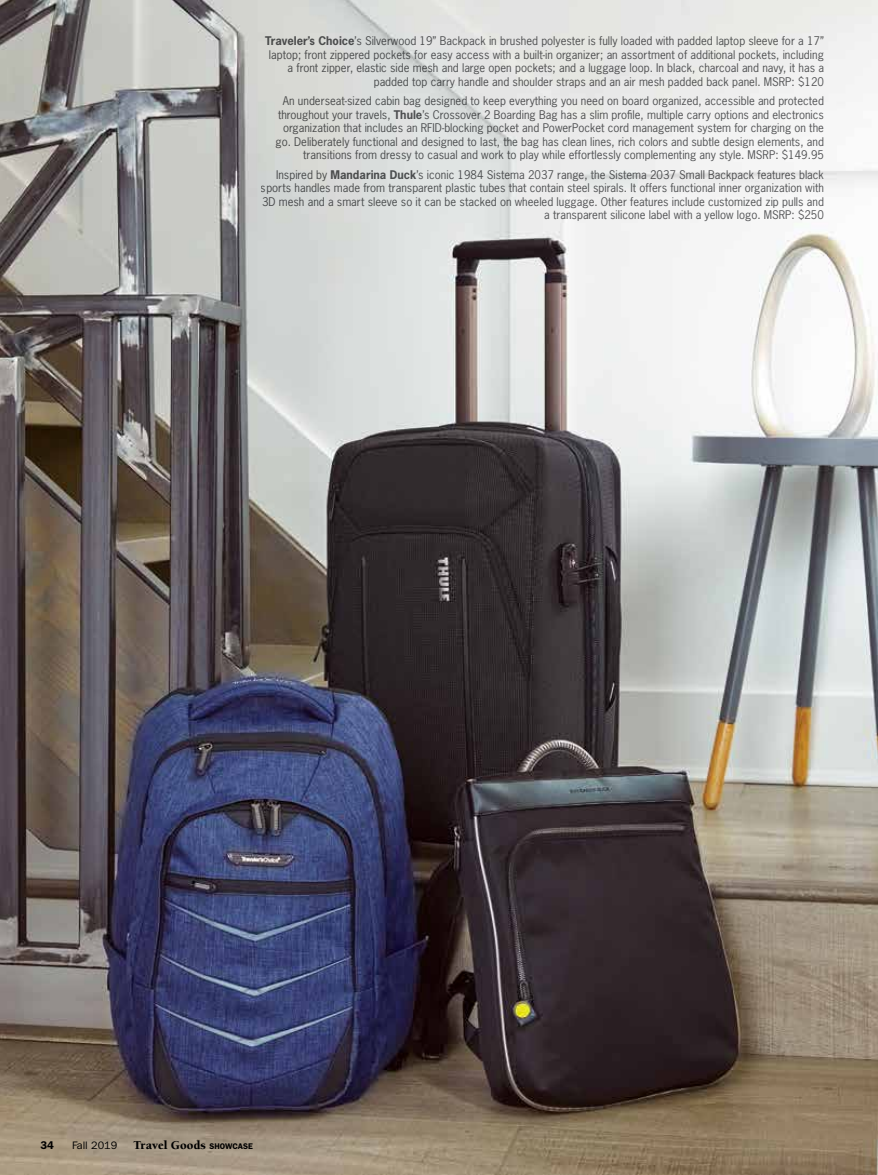
<style>
.page{position:relative;width:878px;height:1175px;background:#fff}
.page>*{position:absolute;margin:0;border:0;box-sizing:border-box;transform-origin:0 0}
.t1{font:900 12.3px "Berkeley";color:#000}
.t2{font:11.25px/13.5px "News Gothic";color:#58595b;text-align:right}
.t3{font:600 11.25px "ITC Franklin Gothic Std";color:#000}
.t4{font:10.8px "ITC Franklin Gothic Std";color:#000}
.s1{font-weight:700}
.s2{font-family:"ITC Franklin Gothic Std";font-weight:600;font-size:8.25px}
</style>
<div class="page">
<img style="left:0;top:0;width:878px;height:1174px">
<p class="t2" style="left:265px;top:34px;width:560px"><span class="s1">Traveler’s Choice</span>’s Silverwood 19” Backpack in brushed polyester is fully loaded with padded laptop sleeve for a 17” laptop; front zippered pockets for easy access with a built-in organizer; an assortment of additional pockets, including a front zipper, elastic side mesh and large open pockets; and a luggage loop. In black, charcoal and navy, it has a padded top carry handle and shoulder straps and an air mesh padded back panel. MSRP: $120</p>
<p class="t2" style="left:275px;top:94px;width:550px">An underseat-sized cabin bag designed to keep everything you need on board organized, accessible and protected throughout your travels, <span class="s1">Thule</span>’s Crossover 2 Boarding Bag has a slim profile, multiple carry options and electronics organization that includes an RFID-blocking pocket and PowerPocket cord management system for charging on the go. Deliberately functional and designed to last, the bag has clean lines, rich colors and subtle design elements, and transitions from dressy to casual and work to play while effortlessly complementing any style. MSRP: $149.95</p>
<p class="t2" style="left:261px;top:168px;width:564px">Inspired by <span class="s1">Mandarina Duck</span>’s iconic 1984 Sistema 2037 range, the Sistema 2037 Small Backpack features black sports handles made from transparent plastic tubes that contain steel spirals. It offers functional inner organization with 3D mesh and a smart sleeve so it can be stacked on wheeled luggage. Other features include customized zip pulls and a transparent silicone label with a yellow logo. MSRP: $250</p>
<p class="t3" style="left:41px;top:1138px;width:15px">34</p>
<p class="t4" style="left:72px;top:1139px;width:47px">Fall 2019</p>
<p class="t1" style="left:134px;top:1138px;width:121px">Travel Goods <span class="s2">SHOWCASE</span></p>
</div>
